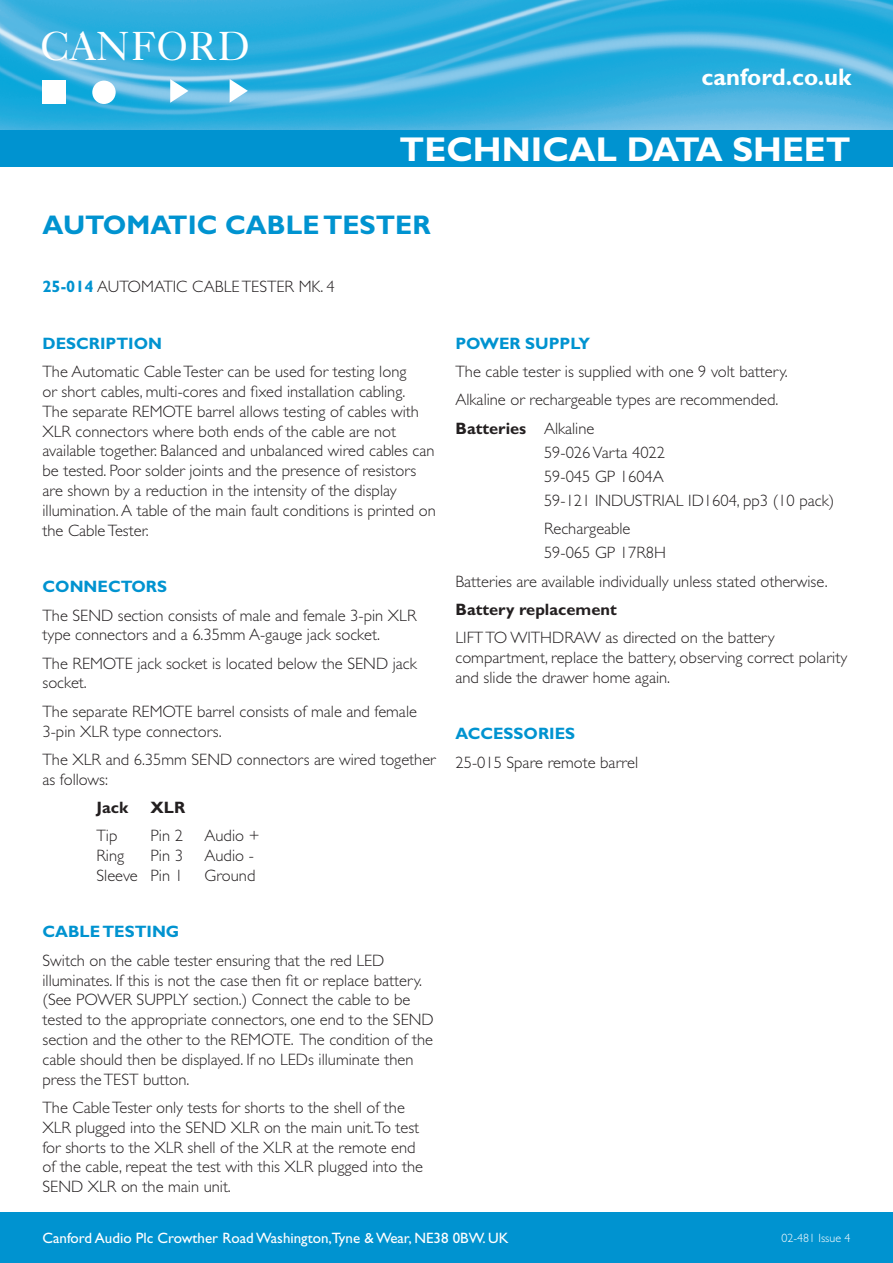
<style>
.page{position:relative;width:893px;height:1263px;background:#fff}
.page>*{position:absolute;margin:0;border:0;box-sizing:border-box;transform-origin:0 0}
.t1{font:40.5px "Caslon 540 BT";letter-spacing:.035em;color:#fff}
.t2{font:700 34.5px "Gill Sans";color:#fff}
.t3{font:700 27px "Gill Sans";color:#0093d0}
.t4{font:700 24px "Gill Sans";color:#fff}
.t5{font:300 16.5px/19.8px "Gill Sans";color:#231f20}
.t6{font:700 16.5px "Gill Sans";color:#0093d0}
.t7{font:700 16.5px "Gill Sans";color:#231f20}
.t8{font:15px "Gill Sans";color:#fff}
.t9{font:300 12px "Gill Sans";color:#fff}
.s1{font-weight:700;color:#0093d0}
.s2{font-weight:300}
</style>
<div class="page">
<img style="left:0;top:0;width:893px;height:131px">
<div style="left:42px;top:81px;width:23px;height:23px;background:#fff"></div>
<div style="left:92px;top:81px;width:24px;height:23px;background:#fff;border-radius:50%"></div>
<svg style="left:170px;top:79px;width:18px;height:24px"></svg>
<svg style="left:230px;top:79px;width:18px;height:24px"></svg>
<div style="left:0;top:131px;width:893px;height:36px;background:#0093d0"></div>
<div style="left:0;top:1212px;width:893px;height:51px;background:#0093d0"></div>
<h1 class="t1" style="left:41px;top:21px;width:210px">CANFORD</h1>
<h3 class="t4" style="left:701px;top:63px;width:152px">canford.co.uk</h3>
<h2 class="t2" style="left:400px;top:128px;width:452px">TECHNICAL DATA SHEET</h2>
<p class="t3" style="left:43px;top:209px;width:390px">AUTOMATIC CABLE TESTER</p>
<p class="t5" style="left:43px;top:277px;width:294px"><span class="s1">25-014</span> AUTOMATIC CABLE TESTER MK. 4</p>
<p class="t6" style="left:43px;top:333px;width:121px">DESCRIPTION</p>
<p class="t5" style="left:43px;top:362px;width:395px">The Automatic Cable Tester can be used for testing long<br>or short cables, multi-cores and fixed installation cabling.<br>The separate REMOTE barrel allows testing of cables with XLR connectors where both ends of the cable are not available together. Balanced and unbalanced wired cables can be tested. Poor solder joints and the presence of resistors are shown by a reduction in the intensity of the display illumination. A table of the main fault conditions is printed on the Cable Tester.</p>
<p class="t6" style="left:43px;top:577px;width:126px">CONNECTORS</p>
<p class="t5" style="left:43px;top:605px;width:375px">The SEND section consists of male and female 3-pin XLR type connectors and a 6.35mm A-gauge jack socket.</p>
<p class="t5" style="left:43px;top:653px;width:376px">The REMOTE jack socket is located below the SEND jack socket.</p>
<p class="t5" style="left:43px;top:701px;width:376px">The separate REMOTE barrel consists of male and female<br>3-pin XLR type connectors.</p>
<p class="t5" style="left:43px;top:749px;width:395px">The XLR and 6.35mm SEND connectors are wired together as follows:</p>
<p class="t7" style="left:97px;top:798px;width:33px">Jack</p>
<p class="t7" style="left:151px;top:798px;width:36px">XLR</p>
<p class="t5" style="left:97px;top:826px;width:22px">Tip</p>
<p class="t5" style="left:151px;top:826px;width:34px">Pin 2</p>
<p class="t5" style="left:205px;top:826px;width:57px">Audio +</p>
<p class="t5" style="left:97px;top:846px;width:29px">Ring</p>
<p class="t5" style="left:151px;top:846px;width:34px">Pin 3</p>
<p class="t5" style="left:205px;top:846px;width:51px">Audio -</p>
<p class="t5" style="left:97px;top:865px;width:88px">Sleeve Pin 1</p>
<p class="t5" style="left:205px;top:865px;width:52px">Ground</p>
<p class="t6" style="left:43px;top:922px;width:138px">CABLE TESTING</p>
<p class="t5" style="left:43px;top:950px;width:393px">Switch on the cable tester ensuring that the red LED illuminates. If this is not the case then fit or replace battery. (See POWER SUPPLY section.) Connect the cable to be tested to the appropriate connectors, one end to the SEND section and the other to the REMOTE. The condition of the cable should then be displayed. If no LEDs illuminate then press the TEST button.</p>
<p class="t5" style="left:43px;top:1097px;width:382px">The Cable Tester only tests for shorts to the shell of the XLR plugged into the SEND XLR on the main unit.To test for shorts to the XLR shell of the XLR at the remote end of the cable, repeat the test with this XLR plugged into the SEND XLR on the main unit.</p>
<p class="t6" style="left:455px;top:333px;width:136px">POWER SUPPLY</p>
<p class="t5" style="left:455px;top:362px;width:334px">The cable tester is supplied with one 9 volt battery.</p>
<p class="t5" style="left:455px;top:390px;width:325px">Alkaline or rechargeable types are recommended.</p>
<p class="t7" style="left:455px;top:418px;width:140px">Batteries <span class="s2">Alkaline</span></p>
<p class="t5" style="left:544px;top:442px;width:123px">59-026 Varta 4022</p>
<p class="t5" style="left:544px;top:466px;width:121px">59-045 GP 1604A</p>
<p class="t5" style="left:544px;top:490px;width:292px">59-121 INDUSTRIAL ID1604, pp3 (10 pack)</p>
<p class="t5" style="left:544px;top:519px;width:88px">Rechargeable</p>
<p class="t5" style="left:544px;top:543px;width:123px">59-065 GP 17R8H</p>
<p class="t5" style="left:455px;top:571px;width:374px">Batteries are available individually unless stated otherwise.</p>
<p class="t7" style="left:455px;top:600px;width:163px">Battery replacement</p>
<p class="t5" style="left:455px;top:628px;width:393px">LIFT TO WITHDRAW as directed on the battery compartment, replace the battery, observing correct polarity and slide the drawer home again.</p>
<p class="t6" style="left:455px;top:724px;width:121px">ACCESSORIES</p>
<p class="t5" style="left:455px;top:752px;width:184px">25-015 Spare remote barrel</p>
<p class="t8" style="left:43px;top:1229px;width:468px">Canford Audio Plc Crowther Road Washington,Tyne &amp; Wear, NE38 0BW. UK</p>
<p class="t9" style="left:781px;top:1231px;width:71px">02-481 Issue 4</p>
</div>
